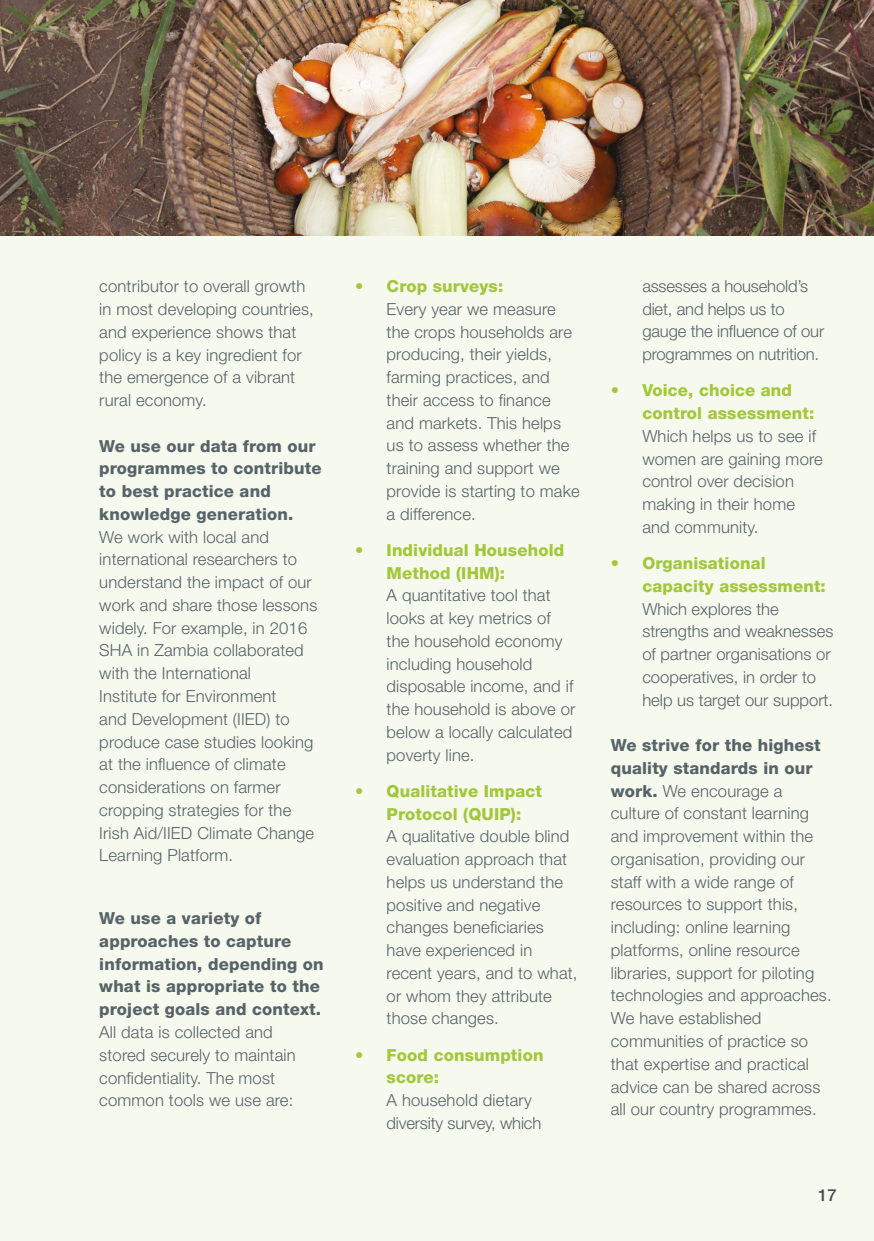
<style>
.page{position:relative;width:874px;height:1241px;background:#fff}
.page>*{position:absolute;margin:0;border:0;box-sizing:border-box;transform-origin:0 0}
.t1{font:300 16.62px/22.8px "Helvetica Neue LT Std";letter-spacing:.01em;color:#566369}
.t2{font:800 16.62px/22.8px "Helvetica Neue LT Std";letter-spacing:.01em;color:#566369}
.t3{font:800 16.62px/22.8px "Helvetica Neue LT Std";letter-spacing:.01em;color:#a2c73a}
.t4{font:300 16.62px/22.8px "Helvetica Neue LT Std";letter-spacing:-.01em;color:#566369}
.t5{font:500 16.62px "Helvetica Neue LT Std";color:#445055}
.s1{font-weight:800}
</style>
<div class="page">
<div style="left:0;top:0;width:873px;height:1240px;background:#f6f9ed"></div>
<img style="left:0;top:0;width:873px;height:236px">
<p class="t1" style="left:99px;top:275px;width:216px">contributor to overall growth in most developing countries, and experience shows that policy is a key ingredient for the emergence of a vibrant rural economy.</p>
<p class="t2" style="left:99px;top:434px;width:224px">We use our data from our programmes to contribute to best practice and knowledge generation.</p>
<p class="t1" style="left:99px;top:525px;width:219px">We work with local and international researchers to understand the impact of our work and share those lessons widely. For example, in 2016<br>SHA in Zambia collaborated with the International<br>Institute for Environment<br>and Development (IIED) to produce case studies looking at the influence of climate considerations on farmer cropping strategies for the<br>Irish Aid/IIED Climate Change<br>Learning Platform.</p>
<p class="t2" style="left:99px;top:906px;width:226px">We use a variety of approaches to capture information, depending on what is appropriate to the project goals and context.</p>
<p class="t1" style="left:99px;top:1020px;width:198px">All data is collected and stored securely to maintain confidentiality. The most common tools we use are:</p>
<p class="t3" style="left:355px;top:275px;width:150px">• Crop surveys:</p>
<p class="t1" style="left:386px;top:297px;width:195px">Every year we measure the crops households are producing, their yields, farming practices, and their access to finance and markets. This helps us to assess whether the training and support we provide is starting to make a difference.</p>
<p class="t3" style="left:386px;top:538px;width:179px;text-indent:-32px">• Individual Household<br>Method (IHM):</p>
<p class="t1" style="left:386px;top:583px;width:190px">A quantitative tool that looks at key metrics of the household economy including household disposable income, and if the household is above or below a locally calculated poverty line.</p>
<p class="t3" style="left:386px;top:779px;width:157px;text-indent:-32px">• Qualitative Impact<br>Protocol (QUIP):</p>
<p class="t1" style="left:386px;top:824px;width:192px">A qualitative double blind evaluation approach that helps us understand the positive and negative changes beneficiaries have experienced in recent years, and to what, or whom they attribute those changes.</p>
<p class="t3" style="left:386px;top:1043px;width:158px;text-indent:-32px">• Food consumption score:</p>
<p class="t4" style="left:386px;top:1088px;width:156px">A household dietary diversity survey, which</p>
<p class="t4" style="left:642px;top:274px;width:183px">assesses a household’s diet, and helps us to gauge the influence of our programmes on nutrition.</p>
<p class="t3" style="left:642px;top:379px;width:173px;text-indent:-32px">• Voice, choice and control assessment:</p>
<p class="t1" style="left:642px;top:424px;width:182px">Which helps us to see if women are gaining more control over decision making in their home and community.</p>
<p class="t3" style="left:642px;top:551px;width:185px;text-indent:-32px">• Organisational capacity assessment:</p>
<p class="t1" style="left:642px;top:597px;width:192px">Which explores the strengths and weaknesses of partner organisations or cooperatives, in order to help us target our support.</p>
<p class="t1" style="left:610px;top:733px;width:222px"><span class="s1">We strive for the highest quality standards in our work.</span> We encourage a culture of constant learning and improvement within the organisation, providing our staff with a wide range of resources to support this, including: online learning platforms, online resource libraries, support for piloting technologies and approaches.<br>We have established communities of practice so that expertise and practical advice can be shared across all our country programmes.</p>
<p class="t5" style="left:817px;top:1185px;width:20px">17</p>
</div>
